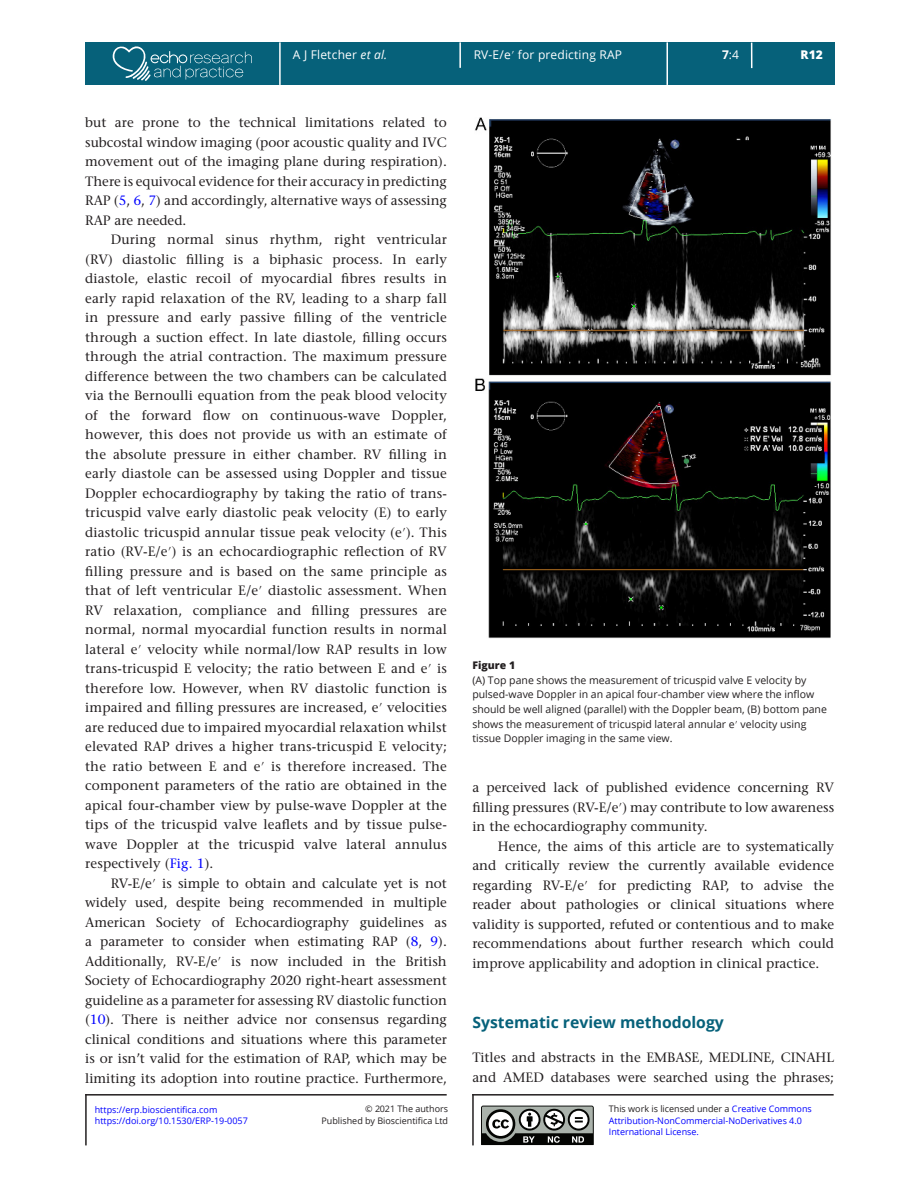
<style>
.page{position:relative;width:919px;height:1187px;background:#fff}
.page>*{position:absolute;margin:0;border:0;box-sizing:border-box;transform-origin:0 0}
.t1{font:700 15.75px "Open Sans";color:#06617a}
.TXI{font:500 13.5px/19.5px "Stone Serif Std";color:#231f20;text-align:justify}
.TXT{font:500 13.5px/19.5px "Stone Serif Std";color:#231f20;text-align:justify}
.t2{font:12px "Open Sans";letter-spacing:.015em;color:#fff}
.t3{font:800 12px "Open Sans";color:#fff}
.FC{font:10.5px/14.7px "Open Sans";color:#231f20}
.FC-2{font:800 10.5px "Open Sans";color:#231f20}
.t4{font:9px/11.2px "Open Sans";color:#00f}
.t5{font:9px/11.9px "Open Sans";color:#231f20;text-align:right}
.s1{font-style:italic}
.s2{font-family:"STIX General"}
.s3{font-weight:700}
.s4{color:#00f}
.s5{font-family:"STIX General";font-weight:400}
.s6{color:#231f20}
</style>
<div class="page">
<div style="left:85px;top:42px;width:749px;height:43px;background:#06617a"></div>
<hr style="left:666px;top:42px;width:2px;height:43px;background:#fff">
<hr style="left:279px;top:42px;width:1px;height:43px;background:#fff">
<hr style="left:459px;top:42px;width:2px;height:26px;background:#fff">
<hr style="left:750px;top:43px;width:2px;height:25px;background:#fff">
<svg style="left:113px;top:46px;width:139px;height:35px"></svg>
<img style="left:475px;top:117px;width:356px;height:521px">
<svg style="left:481px;top:1105px;width:113px;height:40px"></svg>
<hr style="left:85px;top:1093px;width:361px;height:2px;background:#231f20">
<hr style="left:472px;top:1093px;width:361px;height:2px;background:#231f20">
<hr style="left:472px;top:1093px;width:1px;height:52px;background:#231f20">
<hr style="left:85px;top:1093px;width:2px;height:52px;background:#231f20">
<p class="t2" style="left:293px;top:47px;width:96px">A J Fletcher <span class="s1">et al.</span></p>
<p class="t2" style="left:473px;top:47px;width:150px">RV-E/e<span class="s2">′</span> for predicting RAP</p>
<p class="t2" style="left:722px;top:47px;width:18px"><span class="s3">7</span>:4</p>
<p class="t3" style="left:800px;top:46px;width:24px">R12</p>
<p class="TXT" style="left:85px;top:113px;width:363px">but are prone to the technical limitations related to subcostal window imaging (poor acoustic quality and IVC movement out of the imaging plane during respiration).<br>There is equivocal evidence for their accuracy in predicting RAP (<span class="s4">5</span>, <span class="s4">6</span>, <span class="s4">7</span>) and accordingly, alternative ways of assessing RAP are needed.</p>
<p class="TXI" style="left:85px;top:229px;width:363px;text-indent:26px">During normal sinus rhythm, right ventricular (RV) diastolic filling is a biphasic process. In early diastole, elastic recoil of myocardial fibres results in early rapid relaxation of the RV, leading to a sharp fall in pressure and early passive filling of the ventricle through a suction effect. In late diastole, filling occurs through the atrial contraction. The maximum pressure difference between the two chambers can be calculated via the Bernoulli equation from the peak blood velocity of the forward flow on continuous-wave Doppler, however, this does not provide us with an estimate of the absolute pressure in either chamber. RV filling in early diastole can be assessed using Doppler and tissue Doppler echocardiography by taking the ratio of trans&shy;tricuspid valve early diastolic peak velocity (E) to early diastolic tricuspid annular tissue peak velocity (e<span class="s5">′</span>). This ratio (RV-E/e<span class="s5">′</span>) is an echocardiographic reflection of RV filling pressure and is based on the same principle as that of left ventricular E/e<span class="s5">′</span> diastolic assessment. When RV relaxation, compliance and filling pressures are normal, normal myocardial function results in normal lateral e<span class="s5">′</span> velocity while normal/low RAP results in low trans-tricuspid E velocity; the ratio between E and e<span class="s5">′</span> is therefore low. However, when RV diastolic function is impaired and filling pressures are increased, e<span class="s5">′</span> velocities are reduced due to impaired myocardial relaxation whilst elevated RAP drives a higher trans-tricuspid E velocity; the ratio between E and e<span class="s5">′</span> is therefore increased. The component parameters of the ratio are obtained in the apical four-chamber view by pulse-wave Doppler at the tips of the tricuspid valve leaflets and by tissue pulse&shy;wave Doppler at the tricuspid valve lateral annulus respectively (<span class="s4">Fig. 1</span>).</p>
<p class="TXI" style="left:85px;top:873px;width:363px;text-indent:26px">RV-E/e<span class="s5">′</span> is simple to obtain and calculate yet is not widely used, despite being recommended in multiple American Society of Echocardiography guidelines as a parameter to consider when estimating RAP (<span class="s4">8</span>, <span class="s4">9</span>).<br>Additionally, RV-E/e<span class="s5">′</span> is now included in the British Society of Echocardiography 2020 right-heart assessment guideline as a parameter for assessing RV diastolic function (<span class="s4">10</span>). There is neither advice nor consensus regarding clinical conditions and situations where this parameter is or isn’t valid for the estimation of RAP, which may be limiting its adoption into routine practice. Furthermore,</p>
<p class="t4" style="left:95px;top:1103px;width:124px">https://erp.bioscientifica.com</p>
<p class="t5" style="left:321px;top:1102px;width:128px">© 2021 The authors<br>Published by Bioscientifica Ltd</p>
<p class="t4" style="left:95px;top:1114px;width:154px">https://doi.org/10.1530/ERP-19-0057</p>
<p class="FC-2" style="left:472px;top:657px;width:44px">Figure 1</p>
<p class="FC" style="left:472px;top:672px;width:356px">(A) Top pane shows the measurement of tricuspid valve E velocity by pulsed-wave Doppler in an apical four-chamber view where the inflow should be well aligned (parallel) with the Doppler beam, (B) bottom pane shows the measurement of tricuspid lateral annular e<span class="s2">′</span> velocity using tissue Doppler imaging in the same view.</p>
<p class="TXI" style="left:472px;top:777px;width:363px">a perceived lack of published evidence concerning RV filling pressures (RV-E/e<span class="s5">′</span>) may contribute to low awareness in the echocardiography community.</p>
<p class="TXI" style="left:472px;top:836px;width:363px;text-indent:26px">Hence, the aims of this article are to systematically and critically review the currently available evidence regarding RV-E/e<span class="s5">′</span> for predicting RAP, to advise the reader about pathologies or clinical situations where validity is supported, refuted or contentious and to make recommendations about further research which could improve applicability and adoption in clinical practice.</p>
<h1 class="t1" style="left:472px;top:1010px;width:253px">Systematic review methodology</h1>
<p class="TXT" style="left:472px;top:1047px;width:363px">Titles and abstracts in the EMBASE, MEDLINE, CINAHL and AMED databases were searched using the phrases;</p>
<p class="t4" style="left:608px;top:1103px;width:204px"><span class="s6">This work is licensed under a</span> Creative Commons<br>Attribution-NonCommercial-NoDerivatives 4.0<br>International License.</p>
</div>
